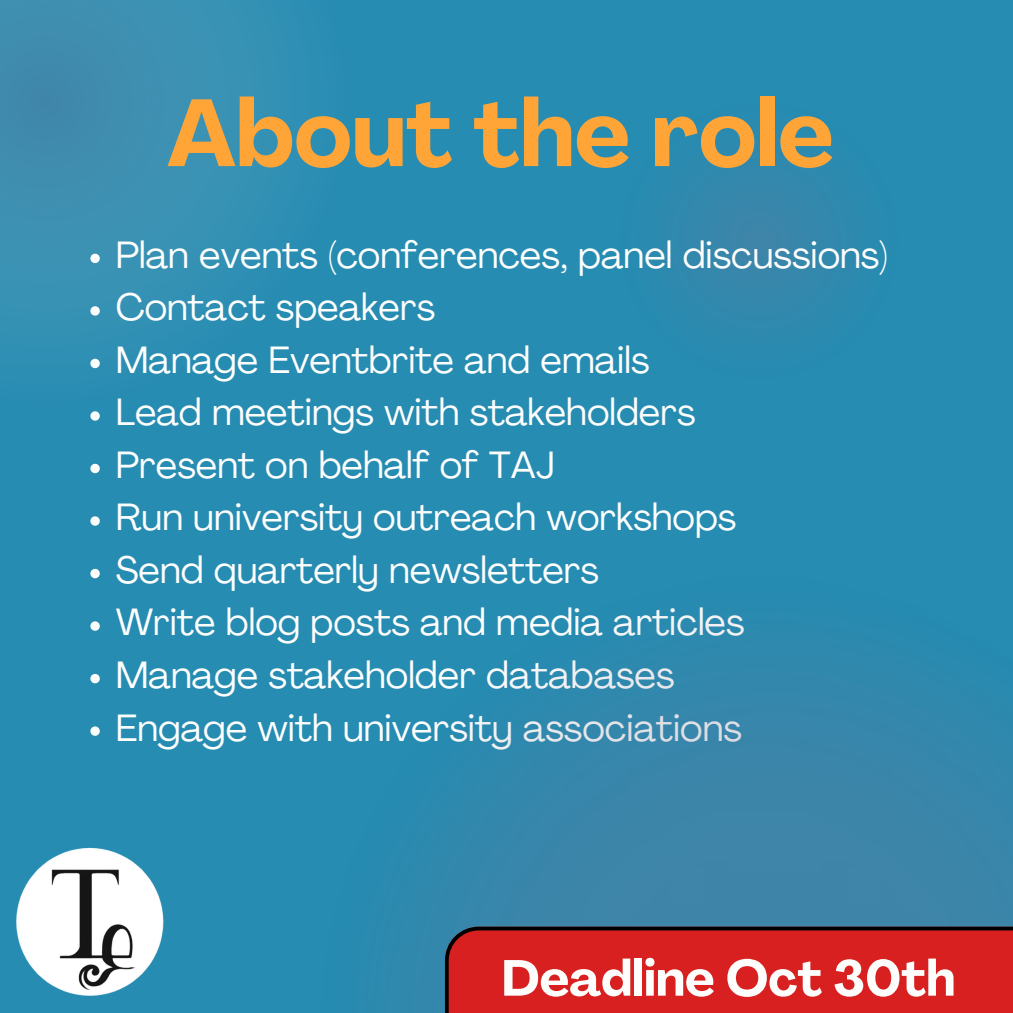
<style>
.page{position:relative;width:1013px;height:1013px;background:#fff}
.page>*{position:absolute;margin:0;border:0;box-sizing:border-box;transform-origin:0 0}
.t1{font:700 93.75px "Agrandir";color:#ffa538}
.t2{font:700 50px "Agrandir";color:#fdfdfc}
.t3{font:37.5px "Agrandir";color:#fdfdfc}
</style>
<div class="page">
<div style="left:0;top:0;width:1012px;height:1012px;background:#268cb2"></div>
<svg style="left:0;top:0;width:291px;height:369px;fill:#3a90b3"></svg>
<svg style="left:605px;top:87px;width:306px;height:306px"></svg>
<svg style="left:90px;top:254px;width:10px;height:9px"></svg>
<svg style="left:90px;top:306px;width:10px;height:9px"></svg>
<svg style="left:90px;top:359px;width:10px;height:9px"></svg>
<svg style="left:90px;top:411px;width:10px;height:9px"></svg>
<svg style="left:90px;top:464px;width:10px;height:9px"></svg>
<svg style="left:90px;top:516px;width:10px;height:9px"></svg>
<svg style="left:90px;top:569px;width:10px;height:9px"></svg>
<svg style="left:90px;top:621px;width:10px;height:9px"></svg>
<svg style="left:90px;top:674px;width:10px;height:9px"></svg>
<svg style="left:90px;top:726px;width:10px;height:9px"></svg>
<img style="left:16px;top:847px;width:148px;height:149px">
<svg style="left:403px;top:660px;width:609px;height:352px;fill:#3786ab"></svg>
<svg style="left:445px;top:926px;width:567px;height:86px;background:#cc1f1f"></svg>
<p class="t1" style="left:167px;top:96px;width:668px">About the role</p>
<h1 class="t3" style="left:116px;top:240px;width:773px">Plan events (conferences, panel discussions)</h1>
<p class="t3" style="left:116px;top:292px;width:321px">Contact speakers</p>
<p class="t3" style="left:116px;top:345px;width:535px">Manage Eventbrite and emails</p>
<p class="t3" style="left:116px;top:397px;width:581px">Lead meetings with stakeholders</p>
<p class="t3" style="left:116px;top:450px;width:440px">Present on behalf of TAJ</p>
<p class="t3" style="left:116px;top:502px;width:622px">Run university outreach workshops</p>
<p class="t3" style="left:116px;top:555px;width:485px">Send quarterly newsletters</p>
<p class="t3" style="left:116px;top:607px;width:630px">Write blog posts and media articles</p>
<p class="t3" style="left:116px;top:660px;width:560px">Manage stakeholder databases</p>
<p class="t3" style="left:116px;top:712px;width:627px">Engage with university associations</p>
<p class="t2" style="left:501px;top:958px;width:455px">Deadline Oct 30th</p>
</div>
